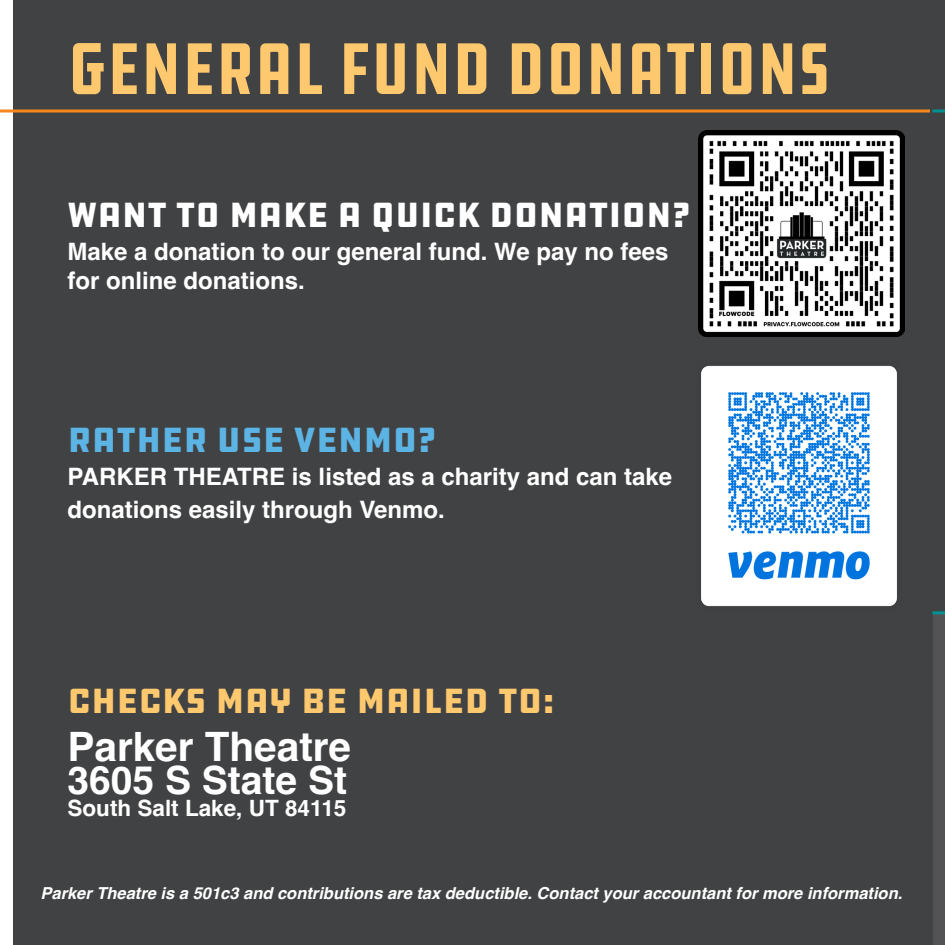
<style>
.page{position:relative;width:945px;height:945px;background:#fff}
.page>*{position:absolute;margin:0;border:0;box-sizing:border-box;transform-origin:0 0}
.t1{font:condensed 75px "DDC Hardware";color:#fec86f}
.t2{font:700 40.5px "Helvetica";color:#fff}
.t3{font:700 39px "Helvetica";color:#fff}
.t4{font:36px "DDC Hardware";color:#fff}
.t5{font:36px "DDC Hardware";color:#fec86f}
.t6{font:36px "DDC Hardware";color:#5cb4e5}
.t7{font:700 24px/28.8px "Helvetica";color:#fff}
.t8{font:700 22.5px "Helvetica";color:#fff}
.t9{font:italic 700 16.5px "Helvetica";color:#fff}
</style>
<div class="page">
<div style="left:14px;top:0;width:931px;height:945px;background:#414243"></div>
<hr style="left:0;top:110px;width:932px;height:2px;background:#f5871f">
<img style="left:699px;top:131px;width:205px;height:206px">
<img style="left:701px;top:365px;width:196px;height:242px">
<div style="left:931px;top:0;width:14px;height:945px;background:#414243"></div>
<div style="left:933px;top:614px;width:12px;height:331px;background:#535355"></div>
<svg style="left:932px;top:110px;width:13px;height:2px"></svg>
<svg style="left:932px;top:611px;width:13px;height:3px"></svg>
<p class="t1" style="left:68px;top:23px;width:764px">GENERAL FUND DONATIONS</p>
<p class="t4" style="left:68px;top:192px;width:625px">WANT TO MAKE A QUICK DONATION?</p>
<p class="t7" style="left:68px;top:240px;width:602px">Make a donation to our general fund. We pay no fees for online donations.</p>
<p class="t6" style="left:68px;top:417px;width:370px">RATHER USE VENMO?</p>
<p class="t7" style="left:68px;top:463px;width:606px;line-height:33px">PARKER THEATRE is listed as a charity and can take donations easily through Venmo.</p>
<p class="t5" style="left:68px;top:678px;width:489px">CHECKS MAY BE MAILED TO:</p>
<p class="t2" style="left:68px;top:722px;width:285px">Parker Theatre</p>
<p class="t3" style="left:68px;top:756px;width:281px">3605 S State St</p>
<p class="t8" style="left:68px;top:795px;width:280px">South Salt Lake, UT 84115</p>
<p class="t9" style="left:40px;top:883px;width:863px">Parker Theatre is a 501c3 and contributions are tax deductible. Contact your accountant for more information.</p>
</div>
